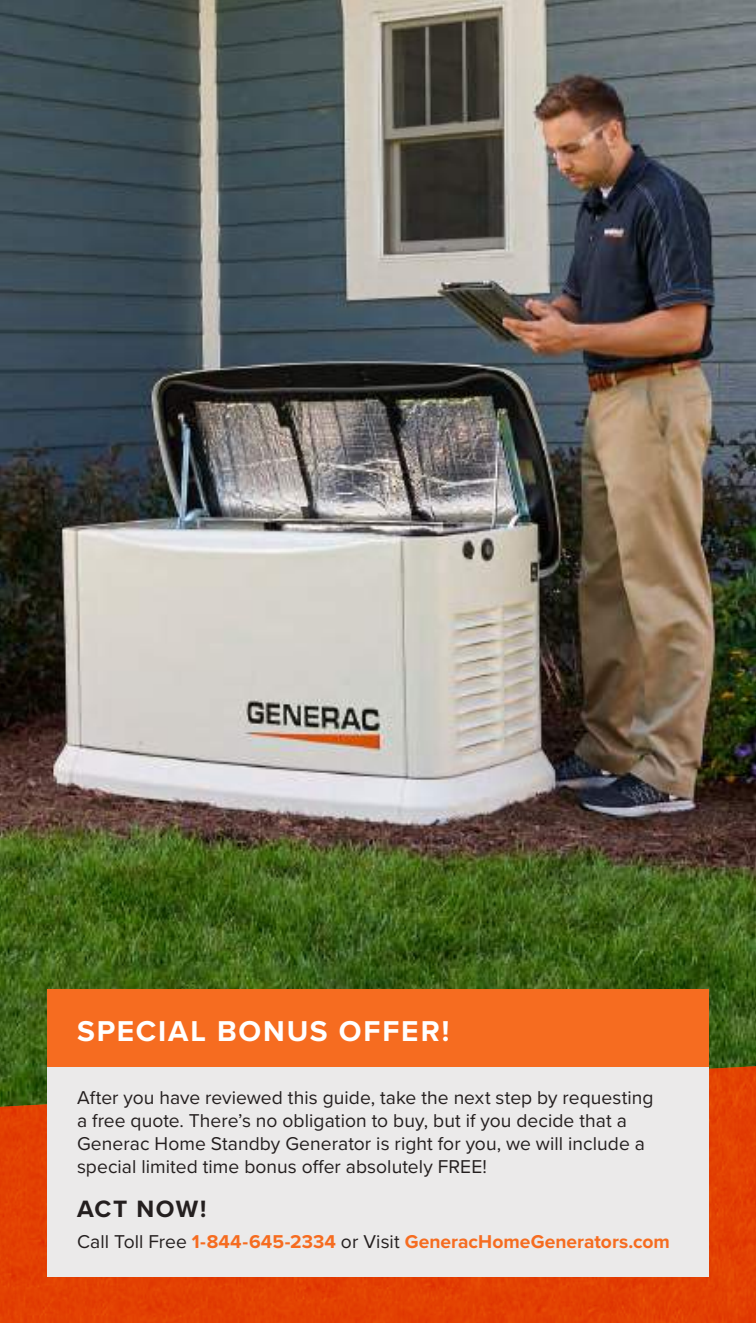
<style>
.page{position:relative;width:756px;height:1323px;background:#fff}
.page>*{position:absolute;margin:0;border:0;box-sizing:border-box;transform-origin:0 0}
.t1{font:700 29.75px "Proxima Nova";letter-spacing:.06em;color:#fff}
.t2{font:700 24.5px "Proxima Nova";letter-spacing:.055em;color:#241f1f}
.t3{font:19.25px/23.1px "Proxima Nova";letter-spacing:.005em;color:#241f1f}
.t4{font:700 19.25px "Proxima Nova";color:#f66c20}
.s1{font-weight:400;color:#241f1f}
</style>
<div class="page">
<img style="left:0;top:0;width:756px;height:1065px">
<svg style="left:0;top:1065px;width:756px;height:258px;background:#dc4205"></svg>
<div style="left:47px;top:989px;width:662px;height:92px;background:#f66c20"></div>
<div style="left:47px;top:1067px;width:662px;height:209px;background:#ebeaea"></div>
<h1 class="t1" style="left:77px;top:1009px;width:374px">SPECIAL BONUS OFFER!</h1>
<p class="t3" style="left:77px;top:1085px;width:578px">After you have reviewed this guide, take the next step by requesting a free quote. There’s no obligation to buy, but if you decide that a Generac Home Standby Generator is right for you, we will include a special limited time bonus offer absolutely FREE!</p>
<p class="t2" style="left:77px;top:1190px;width:131px">ACT NOW!</p>
<p class="t4" style="left:77px;top:1227px;width:595px"><span class="s1">Call Toll Free</span> 1-844-645-2334 <span class="s1">or Visit</span> GeneracHomeGenerators.com</p>
</div>
